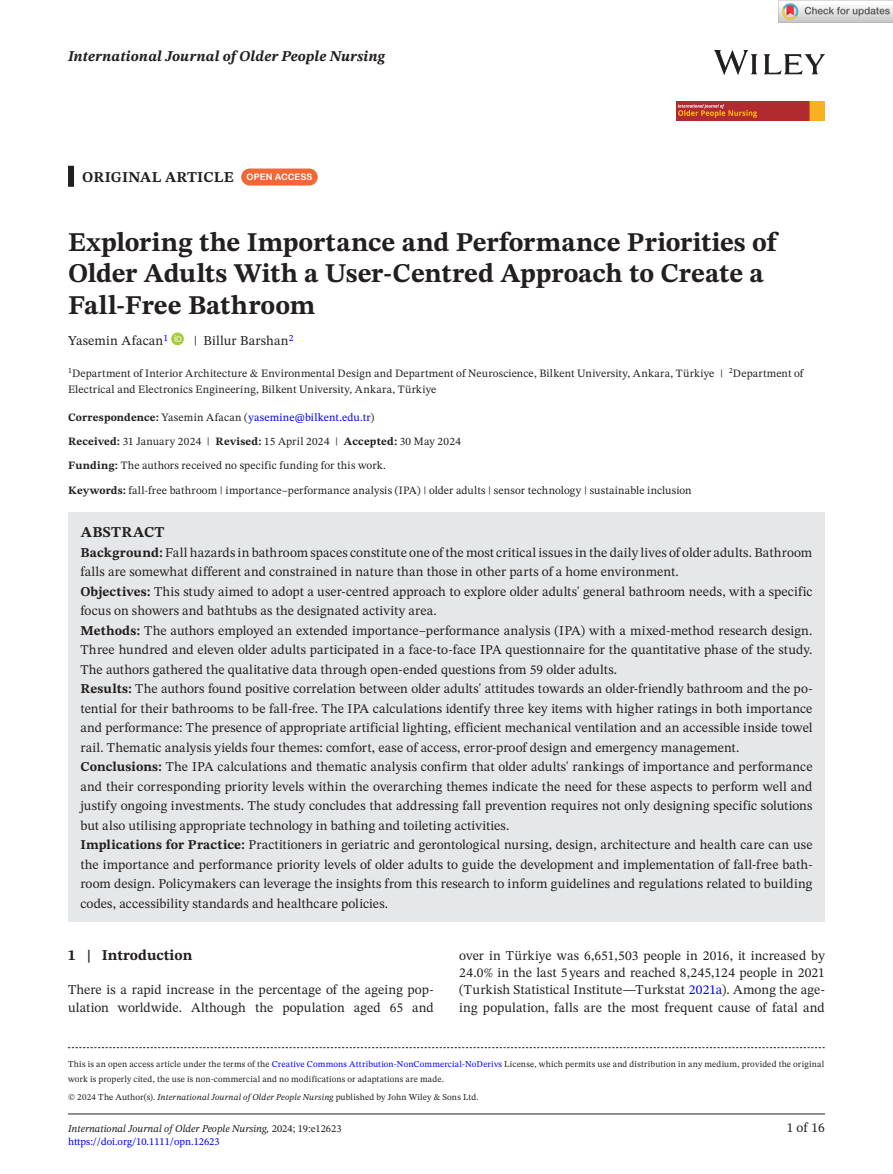
<style>
.page{position:relative;width:893px;height:1174px;background:#fff}
.page>*{position:absolute;margin:0;border:0;box-sizing:border-box;transform-origin:0 0}
.t1{font:700 27px/31.5px "STIX Two Text";color:#231f20}
.t2{font:700 15px "STIX Two Text";letter-spacing:.01em;color:#231f20}
.t3{font:italic 700 15px "STIX Two Text";letter-spacing:.005em;color:#231f20}
.t4{font:13.5px/19.5px "STIX Two Text";letter-spacing:.005em;color:#231f20}
.t5{font:11.25px/24px "STIX Two Text";letter-spacing:.015em;color:#231f20}
.t6{font:italic 10.5px "STIX Two Text";color:#231f20}
.t7{font:10.5px "STIX Two Text";color:#00f}
.t8{font:9px/15px "STIX Two Text";letter-spacing:.02em;color:#231f20}
.s1{font-family:"Arial Rounded MT Bold";font-weight:400;font-size:9px;color:#fff}
.s2{font-weight:700}
.s3{color:#00f}
.s4{font-style:italic}
.s5{font-style:normal}
</style>
<div class="page">
<hr style="left:68px;top:1113px;width:757px;height:1px;background:#231f20">
<img style="left:714px;top:51px;width:111px;height:23px">
<img style="left:676px;top:101px;width:149px;height:19px">
<div style="left:68px;top:166px;width:6px;height:21px;background:#231f20"></div>
<div style="left:68px;top:512px;width:757px;height:42px;background:#e6e7e9"></div>
<div style="left:68px;top:531px;width:757px;height:59px;background:#e6e7e9"></div>
<div style="left:68px;top:570px;width:757px;height:59px;background:#e6e7e9"></div>
<div style="left:68px;top:609px;width:757px;height:78px;background:#e6e7e9"></div>
<div style="left:68px;top:668px;width:757px;height:97px;background:#e6e7e9"></div>
<div style="left:68px;top:746px;width:757px;height:97px;background:#e6e7e9"></div>
<div style="left:68px;top:824px;width:757px;height:97px;background:#e6e7e9"></div>
<div style="left:241px;top:168px;width:77px;height:17px;background:#f16736;border-radius:9px"></div>
<svg style="left:171px;top:332px;width:13px;height:13px"></svg>
<svg style="left:175px;top:335px;width:6px;height:7px"></svg>
<svg style="left:68px;top:1047px;width:757px;height:1px"></svg>
<img style="left:779px;top:0;width:114px;height:23px">
<p class="t3" style="left:68px;top:46px;width:319px">International Journal of Older People Nursing</p>
<p class="t2" style="left:82px;top:166px;width:232px">ORIGINAL ARTICLE <span class="s1">OPEN ACCESS</span></p>
<h1 class="t1" style="left:68px;top:227px;width:710px">Exploring the Importance and Performance Priorities of<br>Older Adults With a User-Centred Approach to Create a<br>Fall-Free Bathroom</h1>
<p class="t4" style="left:68px;top:331px;width:102px">Yasemin Afacan<sup>1</sup></p>
<p class="t4" style="left:194px;top:331px;width:101px">| Billur Barshan<sup>2</sup></p>
<p class="t5" style="left:68px;top:365px;width:737px;line-height:16.5px"><sup>1</sup>Department of Interior Architecture &amp; Environmental Design and Department of Neuroscience, Bilkent University, Ankara, Türkiye | <sup>2</sup>Department of<br>Electrical and Electronics Engineering, Bilkent University, Ankara, Türkiye</p>
<p class="t5" style="left:68px;top:405px;width:394px"><span class="s2">Correspondence:</span> Yasemin Afacan (<span class="s3">yasemine@bilkent.edu.tr</span>)<br><span class="s2">Received:</span> 31 January 2024 | <span class="s2">Revised:</span> 15 April 2024 | <span class="s2">Accepted:</span> 30 May 2024<br><span class="s2">Funding:</span> The authors received no specific funding for this work.</p>
<p class="t5" style="left:68px;top:478px;width:625px"><span class="s2">Keywords:</span> fall-free bathroom | importance–performance analysis (IPA) | older adults | sensor technology | sustainable inclusion</p>
<p class="t2" style="left:81px;top:521px;width:85px">ABSTRACT</p>
<p class="t4" style="left:80px;top:542px;width:734px"><span class="s2">Background:</span> Fall hazards in bathroom spaces constitute one of the most critical issues in the daily lives of older adults. Bathroom falls are somewhat different and constrained in nature than those in other parts of a home environment.<br><span class="s2">Objectives:</span> This study aimed to adopt a user-centred approach to explore older adults' general bathroom needs, with a specific focus on showers and bathtubs as the designated activity area.<br><span class="s2">Methods:</span> The authors employed an extended importance–performance analysis (IPA) with a mixed-method research design.<br>Three hundred and eleven older adults participated in a face-to-face IPA questionnaire for the quantitative phase of the study.<br>The authors gathered the qualitative data through open-ended questions from 59 older adults.<br><span class="s2">Results:</span> The authors found positive correlation between older adults' attitudes towards an older-friendly bathroom and the po&shy;tential for their bathrooms to be fall-free. The IPA calculations identify three key items with higher ratings in both importance and performance: The presence of appropriate artificial lighting, efficient mechanical ventilation and an accessible inside towel rail. Thematic analysis yields four themes: comfort, ease of access, error-proof design and emergency management.<br><span class="s2">Conclusions:</span> The IPA calculations and thematic analysis confirm that older adults' rankings of importance and performance and their corresponding priority levels within the overarching themes indicate the need for these aspects to perform well and justify ongoing investments. The study concludes that addressing fall prevention requires not only designing specific solutions but also utilising appropriate technology in bathing and toileting activities.<br><span class="s2">Implications for Practice:</span> Practitioners in geriatric and gerontological nursing, design, architecture and health care can use the importance and performance priority levels of older adults to guide the development and implementation of fall-free bath&shy;room design. Policymakers can leverage the insights from this research to inform guidelines and regulations related to building codes, accessibility standards and healthcare policies.</p>
<p class="t2" style="left:68px;top:944px;width:126px">1 | Introduction</p>
<p class="t4" style="left:68px;top:981px;width:367px;line-height:17.2px">There is a rapid increase in the percentage of the ageing pop&shy;ulation worldwide. Although the population aged 65 and</p>
<p class="t4" style="left:459px;top:946px;width:367px;line-height:17.2px;text-align:justify">over in Türkiye was 6,651,503 people in 2016, it increased by 24.0% in the last 5 years and reached 8,245,124 people in 2021 (Turkish Statistical Institute—Turkstat <span class="s3">2021a</span>). Among the age&shy;ing population, falls are the most frequent cause of fatal and</p>
<p class="t8" style="left:68px;top:1056px;width:758px">This is an open access article under the terms of the <span class="s3">Creative Commons Attribution-NonCommercial-NoDerivs</span> License, which permits use and distribution in any medium, provided the original work is properly cited, the use is non-commercial and no modifications or adaptations are made.</p>
<p class="t8" style="left:68px;top:1089px;width:412px">© 2024 The Author(s). <span class="s4">International Journal of Older People Nursing</span> published by John Wiley &amp; Sons Ltd.</p>
<p class="t6" style="left:68px;top:1121px;width:275px">International Journal of Older People Nursing, <span class="s5">2024; 19:e12623</span></p>
<p class="t4" style="left:787px;top:1118px;width:40px">1 of 16</p>
<p class="t7" style="left:68px;top:1134px;width:153px">https://doi.org/10.1111/opn.12623</p>
</div>
